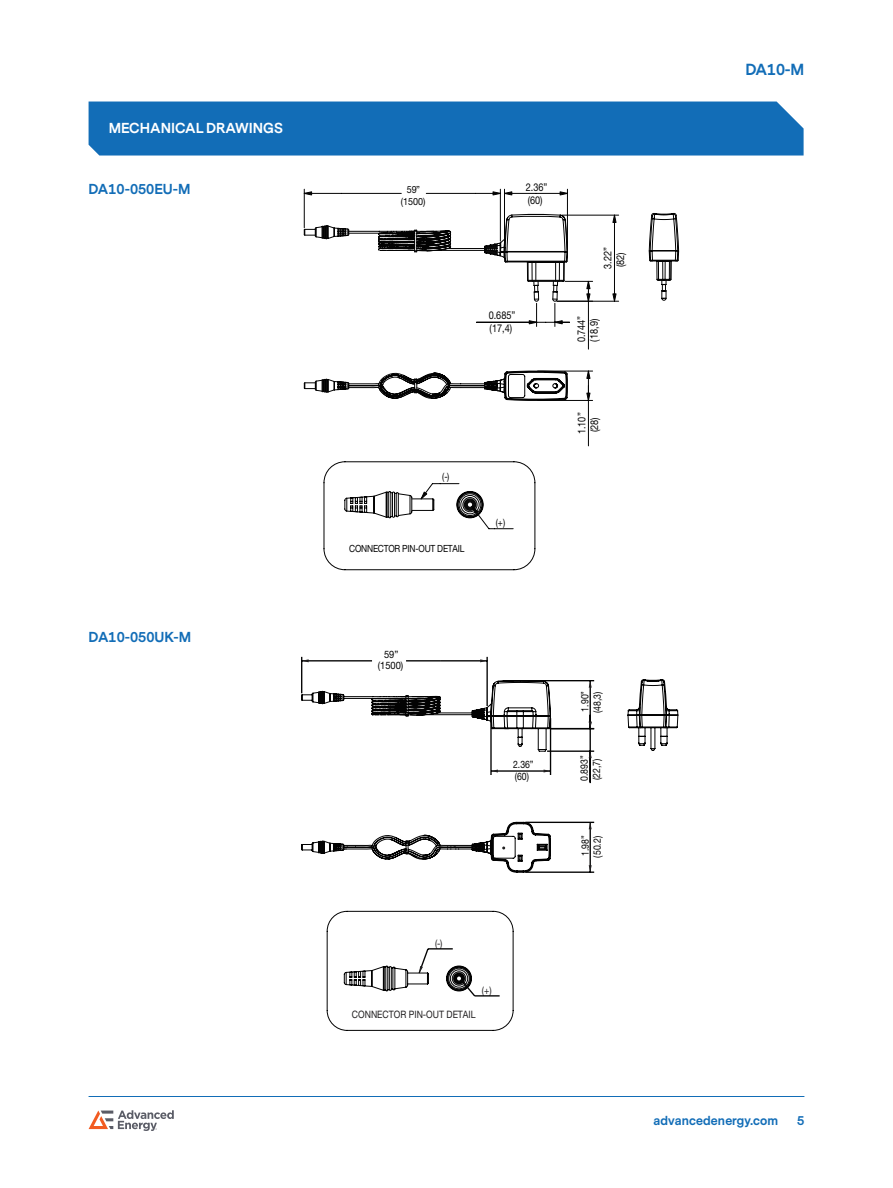
<style>
.page{position:relative;width:893px;height:1188px;background:#fff}
.page>*{position:absolute;margin:0;border:0;box-sizing:border-box;transform-origin:0 0}
.t1{font:700 15px "Messina Sans";color:#126db7}
.t2{font:700 13.5px "Messina Sans";color:#126db7}
.t3{font:700 13.5px "Messina Sans";color:#fff}
.t4{font:700 12px "Messina Sans";letter-spacing:.01em;color:#126db7}
.t5{font:10.8px/12.9px "Helvetica Neue LT Std";color:#030303;scale:.85 1}
.t6{font:10.2px/12.3px "Helvetica Neue LT Std";color:#030303;scale:.85 1}
.t7{font:10.2px "Helvetica Neue LT Std";color:#211f20;scale:.85 1}
.t8{font:10.2px/11.4px "Helvetica Neue LT Std";color:#030303;text-align:center;scale:.91 1}
.t9{font:9.9px "Helvetica Neue LT Std";letter-spacing:-.025em;color:#030303;scale:.85 1}
.t10{font:9.9px/11.9px "Helvetica Neue LT Std";letter-spacing:-.025em;color:#030303;text-align:center;scale:.91 1}
</style>
<div class="page">
<hr style="left:89px;top:1096px;width:715px;height:1px;background:#126db7">
<svg style="left:89px;top:1110px;width:85px;height:21px"></svg>
<div style="left:89px;top:102px;width:715px;height:54px;background:#126db7"></div>
<svg style="left:304px;top:188px;width:375px;height:342px"></svg>
<svg style="left:321px;top:211px;width:353px;height:308px"></svg>
<hr style="left:486px;top:657px;width:2px;height:49px;background:#030303">
<hr style="left:464px;top:660px;width:23px;height:2px;background:#030303">
<hr style="left:440px;top:660px;width:24px;height:2px;background:#030303">
<svg style="left:480px;top:659px;width:7px;height:3px"></svg>
<hr style="left:406px;top:660px;width:34px;height:2px;background:#030303">
<hr style="left:301px;top:657px;width:1px;height:36px;background:#030303">
<hr style="left:337px;top:660px;width:35px;height:2px;background:#030303">
<hr style="left:302px;top:660px;width:35px;height:2px;background:#030303">
<svg style="left:302px;top:659px;width:7px;height:3px"></svg>
<svg style="left:301px;top:663px;width:378px;height:368px"></svg>
<p class="t3" style="left:109px;top:119px;width:176px">MECHANICAL DRAWINGS</p>
<p class="t2" style="left:89px;top:180px;width:103px">DA10-050EU-M</p>
<p class="t2" style="left:89px;top:627px;width:104px">DA10-050UK-M</p>
<h1 class="t1" style="left:745px;top:59px;width:61px">DA10-M</h1>
<p class="t10" style="left:401px;top:183px;width:29px">59” (1500)</p>
<p class="t5" style="left:526px;top:181px;width:27px">2.36” (60)</p>
<p class="t5" style="left:601px;top:269px;width:27px;rotate:-90deg">3.22” (82)</p>
<p class="t5" style="left:489px;top:309px;width:33px">0.685” (17,4)</p>
<p class="t5" style="left:575px;top:342px;width:33px;rotate:-90deg">0.744” (18,9)</p>
<p class="t9" style="left:442px;top:471px;width:10px">(-)</p>
<p class="t9" style="left:349px;top:542px;width:137px">CONNECTOR PIN-OUT DETAIL</p>
<p class="t9" style="left:496px;top:516px;width:13px">(+)</p>
<p class="t5" style="left:575px;top:434px;width:27px;rotate:-90deg">1.10” (28)</p>
<p class="t8" style="left:378px;top:648px;width:29px">59” (1500)</p>
<p class="t6" style="left:513px;top:758px;width:26px">2.36” (60)</p>
<p class="t7" style="left:435px;top:937px;width:10px">(-)</p>
<p class="t7" style="left:482px;top:984px;width:13px">(+)</p>
<p class="t7" style="left:352px;top:1008px;width:147px">CONNECTOR PIN-OUT DETAIL</p>
<p class="t6" style="left:578px;top:713px;width:27px;rotate:-90deg">1.90” (48,3)</p>
<p class="t6" style="left:578px;top:781px;width:31px;rotate:-90deg">0.893” (22,7)</p>
<p class="t6" style="left:579px;top:858px;width:27px;rotate:-90deg">1.98” (50.2)</p>
<p class="t4" style="left:653px;top:1113px;width:126px">advancedenergy.com</p>
<p class="t4" style="left:797px;top:1113px;width:9px">5</p>
</div>
